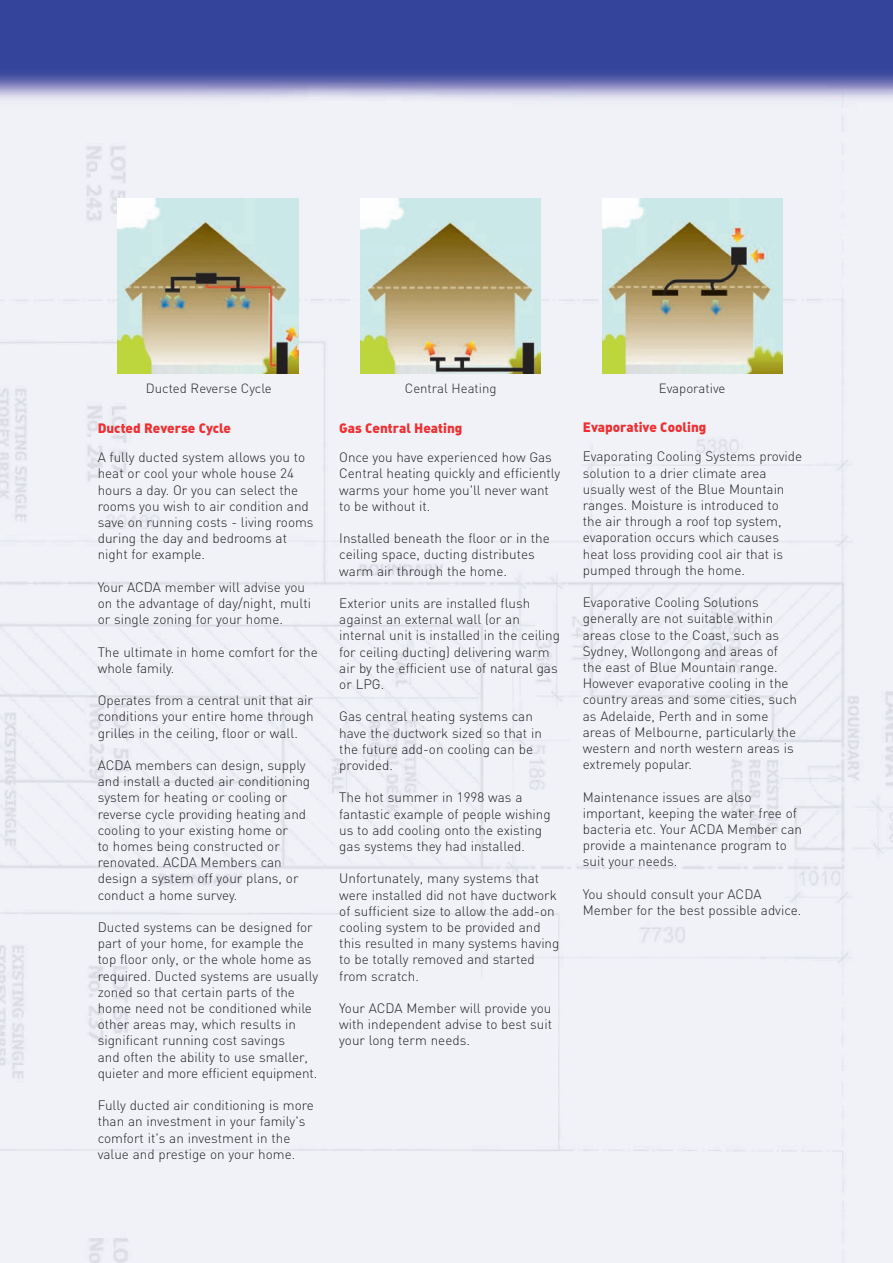
<style>
.page{position:relative;width:893px;height:1263px;background:#fff}
.page>*{position:absolute;margin:0;border:0;box-sizing:border-box;transform-origin:0 0}
.t1{font:300 13.5px/16.2px "DIN";color:#231f20}
.t2{font:13.5px "DIN Black Alternate";color:#ee3032}
.t3{font:300 13.2px "DIN";color:#231f20}
</style>
<div class="page">
<img style="left:0;top:0;width:893px;height:1263px">
<img style="left:360px;top:199px;width:181px;height:175px">
<img style="left:118px;top:199px;width:180px;height:175px">
<img style="left:602px;top:199px;width:181px;height:175px">
<p class="t3" style="left:146px;top:381px;width:127px">Ducted Reverse Cycle</p>
<p class="t3" style="left:405px;top:381px;width:93px">Central Heating</p>
<p class="t3" style="left:659px;top:381px;width:68px">Evaporative</p>
<p class="t2" style="left:98px;top:420px;width:135px">Ducted Reverse Cycle</p>
<p class="t1" style="left:98px;top:449px;width:217px">A fully ducted system allows you to heat or cool your whole house 24 hours a day. Or you can select the rooms you wish to air condition and save on running costs - living rooms during the day and bedrooms at night for example.</p>
<p class="t1" style="left:98px;top:579px;width:215px">Your ACDA member will advise you on the advantage of day/night, multi or single zoning for your home.</p>
<p class="t1" style="left:98px;top:644px;width:222px">The ultimate in home comfort for the whole family.</p>
<p class="t1" style="left:98px;top:692px;width:218px;text-align:justify">Operates from a central unit that air conditions your entire home through grilles in the ceiling, floor or wall.</p>
<p class="t1" style="left:98px;top:757px;width:214px">ACDA members can design, supply and install a ducted air conditioning system for heating or cooling or reverse cycle providing heating and cooling to your existing home or<br>to homes being constructed or renovated. ACDA Members can design a system off your plans, or conduct a home survey.</p>
<p class="t1" style="left:98px;top:919px;width:222px">Ducted systems can be designed for part of your home, for example the top floor only, or the whole home as required. Ducted systems are usually zoned so that certain parts of the home need not be conditioned while other areas may, which results in significant running cost savings<br>and often the ability to use smaller, quieter and more efficient equipment.</p>
<p class="t1" style="left:98px;top:1097px;width:218px">Fully ducted air conditioning is more than an investment in your family's comfort it's an investment in the value and prestige on your home.</p>
<p class="t2" style="left:339px;top:420px;width:125px">Gas Central Heating</p>
<p class="t1" style="left:339px;top:449px;width:222px">Once you have experienced how Gas<br>Central heating quickly and efficiently warms your home you'll never want to be without it.</p>
<p class="t1" style="left:339px;top:530px;width:212px">Installed beneath the floor or in the ceiling space, ducting distributes warm air through the home.</p>
<p class="t1" style="left:339px;top:595px;width:222px">Exterior units are installed flush against an external wall (or an internal unit is installed in the ceiling for ceiling ducting) delivering warm air by the efficient use of natural gas or LPG.</p>
<p class="t1" style="left:339px;top:709px;width:204px">Gas central heating systems can have the ductwork sized so that in the future add-on cooling can be provided.</p>
<p class="t1" style="left:339px;top:790px;width:213px">The hot summer in 1998 was a fantastic example of people wishing us to add cooling onto the existing gas systems they had installed.</p>
<p class="t1" style="left:339px;top:871px;width:222px">Unfortunately, many systems that were installed did not have ductwork of sufficient size to allow the add-on cooling system to be provided and this resulted in many systems having to be totally removed and started from scratch.</p>
<p class="t1" style="left:339px;top:1000px;width:214px;text-align:justify">Your ACDA Member will provide you with independent advise to best suit your long term needs.</p>
<p class="t2" style="left:583px;top:419px;width:125px">Evaporative Cooling</p>
<p class="t1" style="left:583px;top:449px;width:221px">Evaporating Cooling Systems provide solution to a drier climate area usually west of the Blue Mountain ranges. Moisture is introduced to<br>the air through a roof top system, evaporation occurs which causes heat loss providing cool air that is pumped through the home.</p>
<p class="t1" style="left:583px;top:594px;width:216px">Evaporative Cooling Solutions generally are not suitable within areas close to the Coast, such as<br>Sydney, Wollongong and areas of the east of Blue Mountain range.<br>However evaporative cooling in the country areas and some cities, such as Adelaide, Perth and in some areas of Melbourne, particularly the western and north western areas is extremely popular.</p>
<p class="t1" style="left:583px;top:789px;width:221px">Maintenance issues are also important, keeping the water free of bacteria etc. Your ACDA Member can provide a maintenance program to suit your needs.</p>
<p class="t1" style="left:583px;top:886px;width:220px">You should consult your ACDA<br>Member for the best possible advice.</p>
</div>
